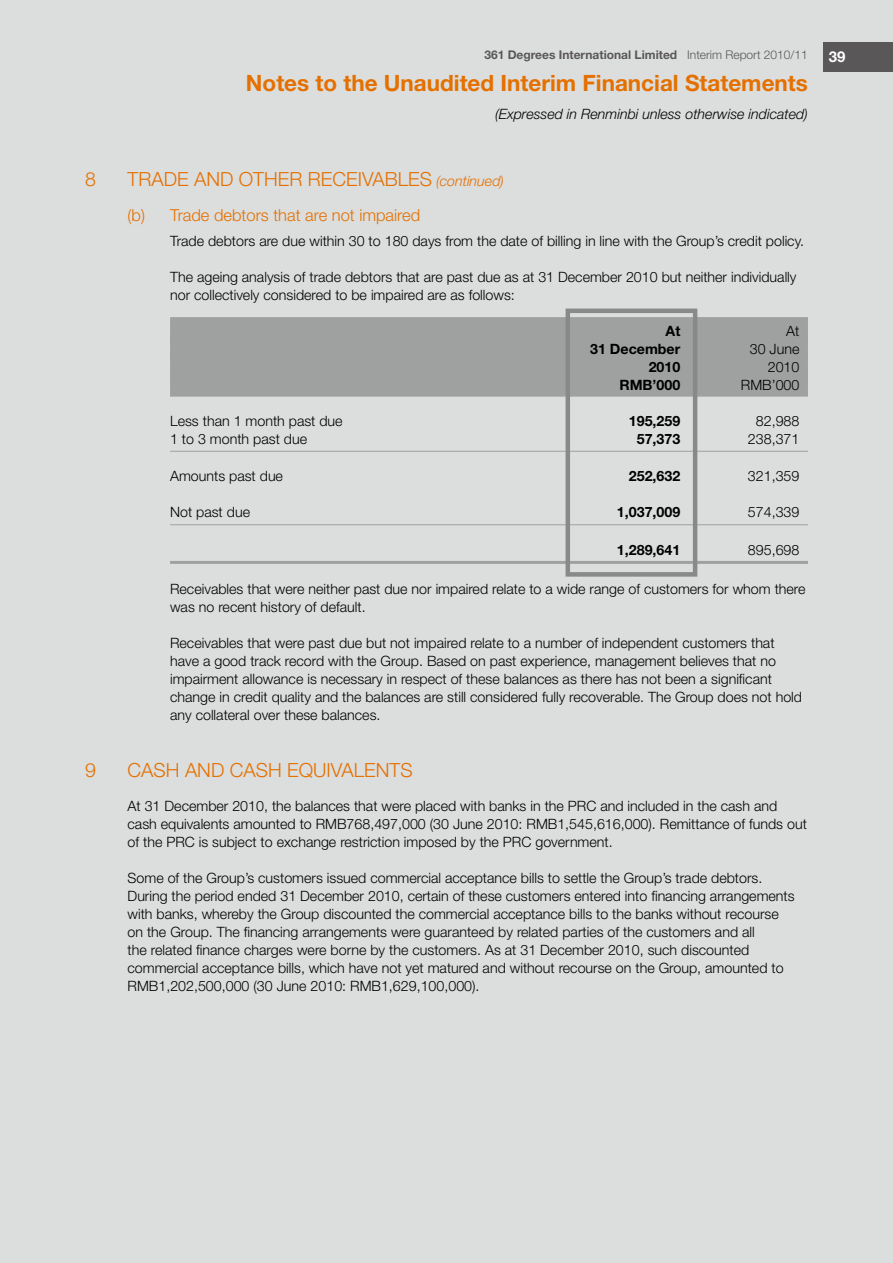
<style>
.page{position:relative;width:893px;height:1263px;background:#dcdddd}
.page>*{position:absolute;margin:0;border:0;box-sizing:border-box;transform-origin:0 0}
.t1{font:700 22.5px "Helvetica Neue LT Std";color:#e47000}
.t2{font:300 19.5px "Helvetica Neue LT Std";color:#e47000}
.t3{font:300 16.5px "Helvetica Neue LT Std";color:#e47000}
.t4{font:700 15px "Helvetica Neue LT Std";color:#fff}
.t5{font:300 14.25px/18px "Helvetica Neue LT Std";color:#000}
.t6{font:700 14.25px "Helvetica Neue LT Std";color:#000}
.t7{font:italic 300 14.25px "Helvetica Neue LT Std";color:#000}
.t8{font:italic 300 14.25px "Helvetica Neue LT Std";color:#e47000}
.t9{font:700 12px "Helvetica Neue LT Std";color:#595757}
.s1{font-weight:300}
</style>
<div class="page">
<div style="left:823px;top:43px;width:70px;height:29px;background:#595757"></div>
<div style="left:170px;top:317px;width:638px;height:26px;background:#9fa0a0"></div>
<div style="left:170px;top:335px;width:638px;height:26px;background:#9fa0a0"></div>
<div style="left:170px;top:353px;width:638px;height:26px;background:#9fa0a0"></div>
<div style="left:170px;top:371px;width:638px;height:26px;background:#9fa0a0"></div>
<hr style="left:170px;top:451px;width:638px;height:1px;background:#9fa0a0">
<hr style="left:170px;top:524px;width:638px;height:1px;background:#9fa0a0">
<hr style="left:170px;top:561px;width:638px;height:3px;background:#9fa0a0">
<div style="left:566px;top:309px;width:131px;height:268px;border:4px solid #898989"></div>
<p class="t9" style="left:484px;top:48px;width:325px">361 Degrees International Limited <span class="s1">Interim Report 2010/11</span></p>
<p class="t4" style="left:829px;top:47px;width:18px">39</p>
<h1 class="t1" style="left:246px;top:69px;width:563px">Notes to the Unaudited Interim Financial Statements</h1>
<p class="t7" style="left:495px;top:105px;width:314px">(Expressed in Renminbi unless otherwise indicated)</p>
<h2 class="t2" style="left:85px;top:167px;width:12px">8</h2>
<h2 class="t2" style="left:128px;top:167px;width:24px">Trade</h2>
<h2 class="t2" style="left:194px;top:167px;width:14px">and</h2>
<h2 class="t2" style="left:239px;top:167px;width:14px">other</h2>
<h2 class="t2" style="left:308px;top:167px;width:13px">receivables</h2>
<p class="t8" style="left:436px;top:173px;width:69px">(continued)</p>
<p class="t3" style="left:128px;top:205px;width:294px">(b) Trade debtors that are not impaired</p>
<p class="t5" style="left:170px;top:232px;width:635px">Trade debtors are due within 30 to 180 days from the date of billing in line with the Group’s credit policy.</p>
<p class="t5" style="left:170px;top:268px;width:628px">The ageing analysis of trade debtors that are past due as at 31 December 2010 but neither individually nor collectively considered to be impaired are as follows:</p>
<p class="t6" style="left:666px;top:322px;width:16px">At</p>
<p class="t5" style="left:786px;top:322px;width:15px">At</p>
<p class="t6" style="left:590px;top:340px;width:92px">31 December</p>
<p class="t5" style="left:750px;top:340px;width:51px">30 June</p>
<p class="t6" style="left:649px;top:358px;width:33px">2010</p>
<p class="t5" style="left:768px;top:358px;width:33px">2010</p>
<p class="t6" style="left:619px;top:376px;width:62px">RMB’000</p>
<p class="t5" style="left:741px;top:376px;width:60px">RMB’000</p>
<p class="t5" style="left:170px;top:412px;width:174px">Less than 1 month past due</p>
<p class="t6" style="left:629px;top:412px;width:53px">195,259</p>
<p class="t5" style="left:756px;top:412px;width:45px">82,988</p>
<p class="t5" style="left:170px;top:430px;width:138px">1 to 3 month past due</p>
<p class="t6" style="left:637px;top:430px;width:45px">57,373</p>
<p class="t5" style="left:748px;top:430px;width:53px">238,371</p>
<p class="t5" style="left:170px;top:467px;width:114px">Amounts past due</p>
<p class="t6" style="left:629px;top:467px;width:53px">252,632</p>
<p class="t5" style="left:748px;top:467px;width:53px">321,359</p>
<p class="t5" style="left:170px;top:503px;width:81px">Not past due</p>
<p class="t6" style="left:617px;top:503px;width:65px">1,037,009</p>
<p class="t5" style="left:748px;top:503px;width:53px">574,339</p>
<p class="t6" style="left:617px;top:541px;width:65px">1,289,641</p>
<p class="t5" style="left:748px;top:541px;width:53px">895,698</p>
<p class="t5" style="left:170px;top:580px;width:637px">Receivables that were neither past due nor impaired relate to a wide range of customers for whom there was no recent history of default.</p>
<p class="t5" style="left:170px;top:634px;width:633px">Receivables that were past due but not impaired relate to a number of independent customers that have a good track record with the Group. Based on past experience, management believes that no impairment allowance is necessary in respect of these balances as there has not been a significant change in credit quality and the balances are still considered fully recoverable. The Group does not hold any collateral over these balances.</p>
<h2 class="t2" style="left:85px;top:758px;width:12px">9</h2>
<h2 class="t2" style="left:128px;top:758px;width:28px">Cash</h2>
<h2 class="t2" style="left:185px;top:758px;width:14px">and</h2>
<h2 class="t2" style="left:230px;top:758px;width:14px">cash</h2>
<h2 class="t2" style="left:287px;top:758px;width:13px">equivalents</h2>
<p class="t5" style="left:128px;top:796px;width:681px">At 31 December 2010, the balances that were placed with banks in the PRC and included in the cash and cash equivalents amounted to RMB768,497,000 (30 June 2010: RMB1,545,616,000). Remittance of funds out of the PRC is subject to exchange restriction imposed by the PRC government.</p>
<p class="t5" style="left:128px;top:868px;width:669px">Some of the Group’s customers issued commercial acceptance bills to settle the Group’s trade debtors.<br>During the period ended 31 December 2010, certain of these customers entered into financing arrangements with banks, whereby the Group discounted the commercial acceptance bills to the banks without recourse on the Group. The financing arrangements were guaranteed by related parties of the customers and all<br>the related finance charges were borne by the customers. As at 31 December 2010, such discounted commercial acceptance bills, which have not yet matured and without recourse on the Group, amounted to RMB1,202,500,000 (30 June 2010: RMB1,629,100,000).</p>
</div>
